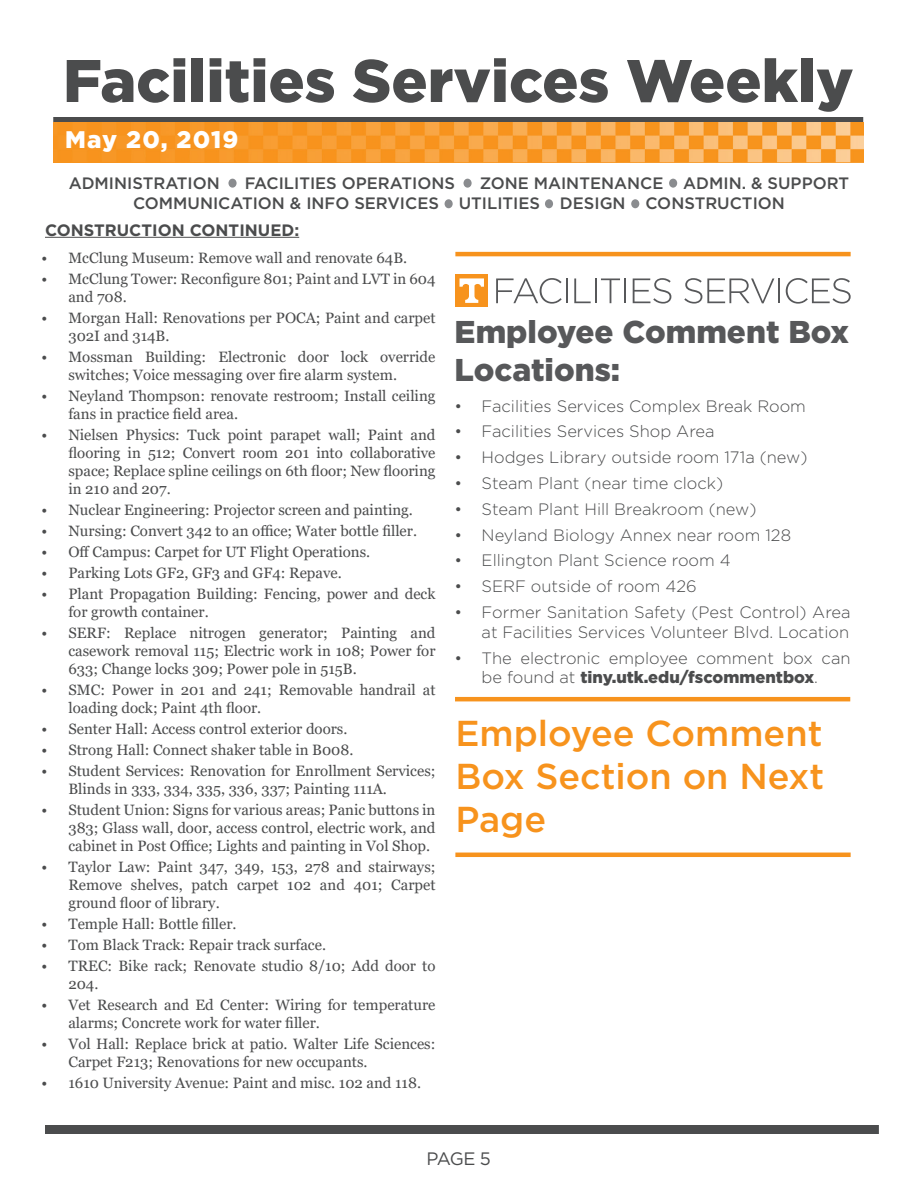
<style>
.page{position:relative;width:918px;height:1188px;background:#fff}
.page>*{position:absolute;margin:0;border:0;box-sizing:border-box;transform-origin:0 0}
.t1{font:900 60px "Gotham";color:#4b4c4d}
.t2{font:500 36px/43.2px "Gotham";color:#f7931d;text-align:justify}
.t3{font:900 31.5px/37.8px "Gotham";color:#57585a}
.t4{font:900 24px "Gotham";letter-spacing:.05em;color:#fff}
.t5{font:18px "Gotham";color:#4b4c4d}
.t6{font:300 16.5px/19.8px "Gotham";color:#4b4c4d;text-align:right}
.t7{font:500 16.5px/19.8px "Gotham";color:#4b4c4d}
.t8{font:700 16.5px "Gotham";color:#4b4c4d}
.t9{font:15px/18px "Georgia";color:#4b4c4d}
.s1{font-weight:900}
</style>
<div class="page">
<div style="left:228px;top:179px;width:9px;height:9px;background:#8a8c8f;border-radius:50%"></div>
<div style="left:445px;top:199px;width:8px;height:9px;background:#8a8c8f;border-radius:50%"></div>
<div style="left:669px;top:179px;width:8px;height:9px;background:#8a8c8f;border-radius:50%"></div>
<div style="left:464px;top:179px;width:8px;height:9px;background:#8a8c8f;border-radius:50%"></div>
<div style="left:545px;top:199px;width:8px;height:9px;background:#8a8c8f;border-radius:50%"></div>
<div style="left:631px;top:199px;width:8px;height:9px;background:#8a8c8f;border-radius:50%"></div>
<div style="left:53px;top:117px;width:810px;height:6px;background:#4b4c4d"></div>
<img style="left:53px;top:122px;width:810px;height:40px">
<div style="left:45px;top:1125px;width:834px;height:9px;background:#4b4c4d"></div>
<hr style="left:45px;top:237px;width:254px;height:1px;background:#4b4c4d">
<hr style="left:455px;top:252px;width:396px;height:4px;background:#f7931d">
<div style="left:455px;top:274px;width:33px;height:33px;background:#f7931d"></div>
<svg style="left:460px;top:278px;width:24px;height:25px"></svg>
<svg style="left:496px;top:278px;width:66px;height:26px"></svg>
<hr style="left:566px;top:278px;width:2px;height:25px;background:#57585a">
<svg style="left:574px;top:278px;width:17px;height:25px"></svg>
<hr style="left:595px;top:278px;width:2px;height:25px;background:#57585a">
<svg style="left:601px;top:278px;width:19px;height:25px"></svg>
<hr style="left:624px;top:278px;width:2px;height:25px;background:#57585a">
<svg style="left:633px;top:278px;width:38px;height:26px"></svg>
<svg style="left:684px;top:278px;width:90px;height:26px"></svg>
<hr style="left:778px;top:278px;width:2px;height:25px;background:#57585a">
<svg style="left:786px;top:278px;width:65px;height:26px"></svg>
<hr style="left:455px;top:697px;width:395px;height:4px;background:#f7931d">
<hr style="left:455px;top:853px;width:396px;height:4px;background:#f7931d">
<p class="t1" style="left:63px;top:39px;width:792px">Facilities Services Weekly</p>
<p class="t4" style="left:65px;top:123px;width:175px">May 20, 2019</p>
<p class="t7" style="left:69px;top:173px;width:153px">ADMINISTRATION</p>
<p class="t7" style="left:245px;top:173px;width:212px">FACILITIES OPERATIONS</p>
<p class="t7" style="left:133px;top:173px;width:718px;text-indent:347px">ZONE MAINTENANCE ADMIN. &amp; SUPPORT<br>COMMUNICATION &amp; INFO SERVICES UTILITIES DESIGN CONSTRUCTION</p>
<p class="t8" style="left:45px;top:219px;width:256px">CONSTRUCTION CONTINUED:</p>
<p class="t9" style="left:41px;top:249px;width:367px">• McClung Museum: Remove wall and renovate 64B.</p>
<p class="t9" style="left:68px;top:270px;width:369px;text-indent:-27px">• McClung Tower: Reconfigure 801; Paint and LVT in 604 and 708.</p>
<p class="t9" style="left:68px;top:309px;width:369px;text-indent:-27px">• Morgan Hall: Renovations per POCA; Paint and carpet<br>302I and 314B.</p>
<p class="t9" style="left:68px;top:348px;width:369px;text-indent:-27px">• Mossman Building: Electronic door lock override switches; Voice messaging over fire alarm system.</p>
<p class="t9" style="left:68px;top:387px;width:369px;text-indent:-27px">• Neyland Thompson: renovate restroom; Install ceiling fans in practice field area.</p>
<p class="t9" style="left:68px;top:426px;width:369px;text-align:justify;text-indent:-27px">• Nielsen Physics: Tuck point parapet wall; Paint and flooring in 512; Convert room 201 into collaborative space; Replace spline ceilings on 6th floor; New flooring in 210 and 207.</p>
<p class="t9" style="left:41px;top:501px;width:373px">• Nuclear Engineering: Projector screen and painting.</p>
<p class="t9" style="left:41px;top:522px;width:377px">• Nursing: Convert 342 to an office; Water bottle filler.</p>
<p class="t9" style="left:41px;top:543px;width:330px">• Off Campus: Carpet for UT Flight Operations.</p>
<p class="t9" style="left:41px;top:564px;width:302px">• Parking Lots GF2, GF3 and GF4: Repave.</p>
<p class="t9" style="left:68px;top:585px;width:369px;text-indent:-27px">• Plant Propagation Building: Fencing, power and deck for growth container.</p>
<p class="t9" style="left:68px;top:624px;width:369px;text-align:justify;text-indent:-27px">• SERF: Replace nitrogen generator; Painting and casework removal 115; Electric work in 108; Power for 633; Change locks 309; Power pole in 515B.</p>
<p class="t9" style="left:68px;top:681px;width:369px;text-indent:-27px">• SMC: Power in 201 and 241; Removable handrail at loading dock; Paint 4th floor.</p>
<p class="t9" style="left:41px;top:720px;width:308px">• Senter Hall: Access control exterior doors.</p>
<p class="t9" style="left:41px;top:741px;width:314px">• Strong Hall: Connect shaker table in B008.</p>
<p class="t9" style="left:68px;top:762px;width:369px;text-indent:-27px">• Student Services: Renovation for Enrollment Services;<br>Blinds in 333, 334, 335, 336, 337; Painting 111A.</p>
<p class="t9" style="left:68px;top:801px;width:369px;text-align:justify;text-indent:-27px">• Student Union: Signs for various areas; Panic buttons in 383; Glass wall, door, access control, electric work, and cabinet in Post Office; Lights and painting in Vol Shop.</p>
<p class="t9" style="left:68px;top:858px;width:369px;text-align:justify;text-indent:-27px">• Taylor Law: Paint 347, 349, 153, 278 and stairways; Remove shelves, patch carpet 102 and 401; Carpet ground floor of library.</p>
<p class="t9" style="left:41px;top:915px;width:197px">• Temple Hall: Bottle filler.</p>
<p class="t9" style="left:41px;top:936px;width:286px">• Tom Black Track: Repair track surface.</p>
<p class="t9" style="left:68px;top:957px;width:369px;text-indent:-27px">• TREC: Bike rack; Renovate studio 8/10; Add door to<br>204.</p>
<p class="t9" style="left:68px;top:996px;width:369px;text-indent:-27px">• Vet Research and Ed Center: Wiring for temperature alarms; Concrete work for water filler.</p>
<p class="t9" style="left:68px;top:1035px;width:369px;text-indent:-27px">• Vol Hall: Replace brick at patio. Walter Life Sciences:<br>Carpet F213; Renovations for new occupants.</p>
<p class="t9" style="left:41px;top:1074px;width:381px">• 1610 University Avenue: Paint and misc. 102 and 118.</p>
<p class="t3" style="left:455px;top:312px;width:396px">Employee Comment Box<br>Locations:</p>
<p class="t6" style="left:455px;top:395px;width:353px">• Facilities Services Complex Break Room</p>
<p class="t6" style="left:455px;top:421px;width:261px">• Facilities Services Shop Area</p>
<p class="t6" style="left:455px;top:447px;width:354px">• Hodges Library outside room 171a (new)</p>
<p class="t6" style="left:455px;top:473px;width:270px">• Steam Plant (near time clock)</p>
<p class="t6" style="left:455px;top:499px;width:303px">• Steam Plant Hill Breakroom (new)</p>
<p class="t6" style="left:455px;top:524px;width:338px">• Neyland Biology Annex near room 128</p>
<p class="t6" style="left:455px;top:550px;width:278px">• Ellington Plant Science room 4</p>
<p class="t6" style="left:455px;top:576px;width:244px">• SERF outside of room 426</p>
<p class="t6" style="left:455px;top:602px;width:397px">• Former Sanitation Safety (Pest Control) Area at Facilities Services Volunteer Blvd. Location</p>
<p class="t6" style="left:455px;top:647px;width:398px;text-align:center">• The electronic employee comment box can be found at <span class="s1">tiny.utk.edu/fscommentbox</span>.</p>
<p class="t2" style="left:455px;top:711px;width:370px">Employee Comment Box Section on Next Page</p>
<p class="t5" style="left:427px;top:1147px;width:66px">PAGE 5</p>
</div>
